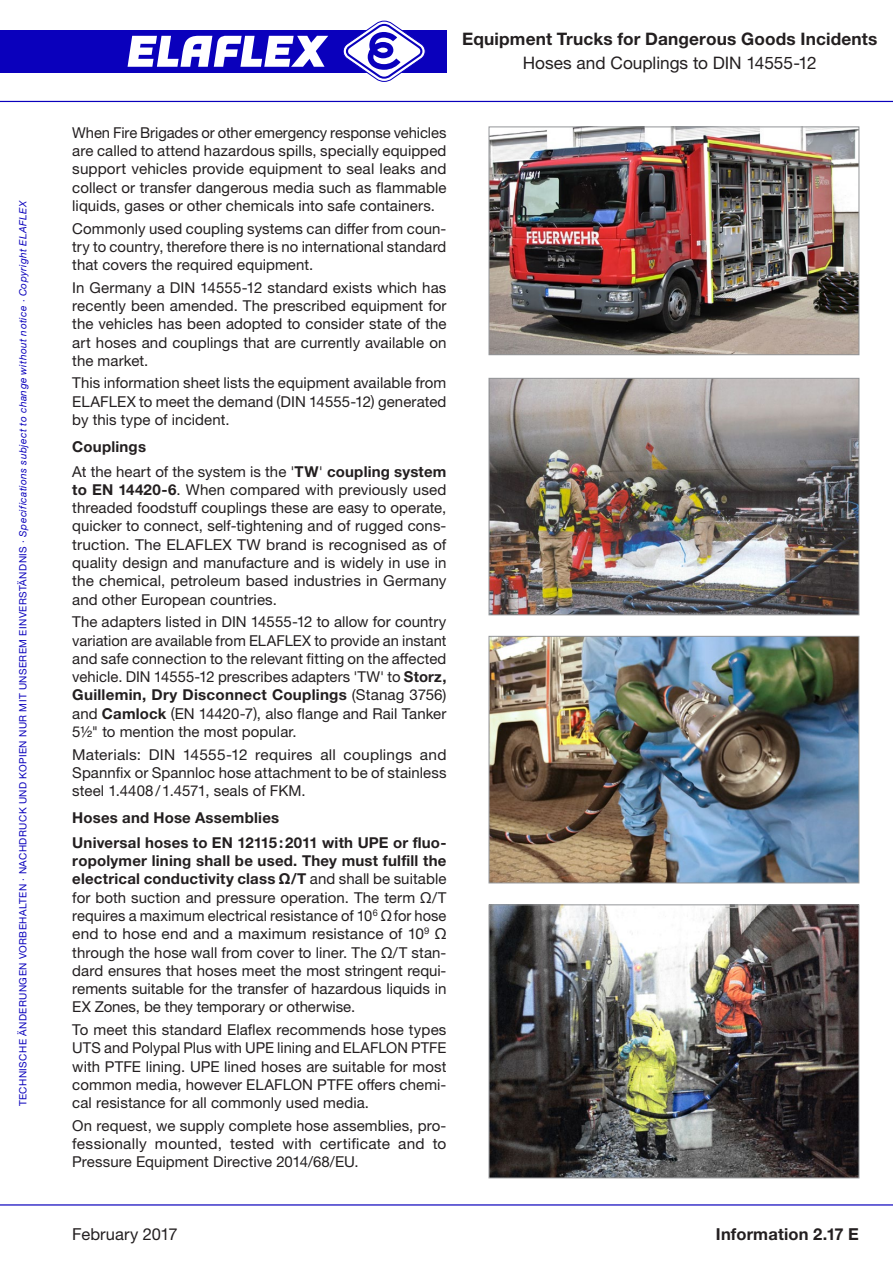
<style>
.page{position:relative;width:893px;height:1263px;background:#fff}
.page>*{position:absolute;margin:0;border:0;box-sizing:border-box;transform-origin:0 0}
.Headline_VS{font:700 17.25px "Helvetica Neue LTW1 G";letter-spacing:.01em;color:#231f20}
.Headline_VS-2{font:17.25px "Helvetica Neue LTW1 G";color:#231f20}
.t1{font:700 16.5px "Helvetica Neue LTW1 G";letter-spacing:.01em;color:#231f20}
.t2{font:16.5px "Helvetica Neue LTW1 G";letter-spacing:.005em;color:#231f20}
.Fließtext_Deutsch{font:15px/18.3px "Helvetica Neue LTW1 G";letter-spacing:.005em;color:#231f20;text-align:justify}
.Fließtext_Deutsch-2{font:700 15px "Helvetica Neue LTW1 G";letter-spacing:.015em;color:#231f20}
.t3{font:10.05px "Helvetica Neue LTW1 G";letter-spacing:.04em;color:#0a00bc}
.s1{font-style:italic}
.s2{font-weight:700}
</style>
<div class="page">
<hr style="left:0;top:1204px;width:893px;height:1px;background:#0a00bc">
<hr style="left:0;top:101px;width:893px;height:1px;background:#0a00bc">
<div style="left:0;top:30px;width:446px;height:43px;background:#0a00bc"></div>
<svg style="left:343px;top:21px;width:83px;height:61px"></svg>
<svg style="left:128px;top:35px;width:200px;height:32px"></svg>
<img style="left:491px;top:907px;width:366px;height:269px">
<div style="left:489px;top:905px;width:370px;height:273px;border:1px solid #939598"></div>
<img style="left:491px;top:380px;width:366px;height:233px">
<div style="left:489px;top:378px;width:370px;height:237px;border:1px solid #939598"></div>
<img style="left:491px;top:129px;width:366px;height:224px">
<div style="left:489px;top:127px;width:370px;height:228px;border:1px solid #939598"></div>
<img style="left:491px;top:638px;width:366px;height:243px">
<div style="left:489px;top:636px;width:370px;height:247px;border:1px solid #939598"></div>
<p class="t3" style="left:17px;top:1106px;width:908px;rotate:-90deg">TECHNISCHE ÄNDERUNGEN VORBEHALTEN · NACHDRUCK UND KOPIEN NUR MIT UNSEREM EINVERSTÄNDNIS · <span class="s1">Specifications subject to change without notice · Copyright ELAFLEX</span></p>
<p class="Headline_VS" style="left:462px;top:28px;width:417px">Equipment Trucks for Dangerous Goods Incidents</p>
<p class="Headline_VS-2" style="left:523px;top:52px;width:295px">Hoses and Couplings to DIN 14555-12</p>
<p class="Fließtext_Deutsch" style="left:72px;top:123px;width:376px">When Fire Brigades or other emergency response vehicles are called to attend hazardous spills, specially equipped support vehicles provide equipment to seal leaks and collect or transfer dangerous media such as flammable liquids, gases or other chemicals into safe containers.</p>
<p class="Fließtext_Deutsch" style="left:72px;top:219px;width:376px">Commonly used coupling systems can differ from coun&shy;try to country, therefore there is no international standard that covers the required equipment.</p>
<p class="Fließtext_Deutsch" style="left:72px;top:278px;width:376px">In Germany a DIN 14555-12 standard exists which has recently been amended. The prescribed equipment for the vehicles has been adopted to consider state of the art hoses and couplings that are currently available on the market.</p>
<p class="Fließtext_Deutsch" style="left:72px;top:374px;width:376px">This information sheet lists the equipment available from ELAFLEX to meet the demand (DIN 14555-12) generated by this type of incident.</p>
<p class="Fließtext_Deutsch-2" style="left:72px;top:437px;width:75px">Couplings</p>
<p class="Fließtext_Deutsch" style="left:72px;top:462px;width:376px">At the heart of the system is the '<span class="s2">TW</span>' <span class="s2">coupling system to EN 14420-6</span>. When compared with previously used threaded foodstuff couplings these are easy to operate, quicker to connect, self-tightening and of rugged cons&shy;truction. The ELAFLEX TW brand is recognised as of quality design and manufacture and is widely in use in the chemical, petroleum based industries in Germany and other European countries.</p>
<p class="Fließtext_Deutsch" style="left:72px;top:613px;width:376px">The adapters listed in DIN 14555-12 to allow for country variation are available from ELAFLEX to provide an instant and safe connection to the relevant fitting on the affected vehicle. DIN 14555-12 prescribes adapters 'TW' to <span class="s2">Storz, Guillemin, Dry Disconnect Couplings</span> (Stanag 3756) and <span class="s2">Camlock</span> (EN 14420-7), also flange and Rail Tanker 51/2" to mention the most popular.</p>
<p class="Fließtext_Deutsch" style="left:72px;top:745px;width:376px">Materials: DIN 14555-12 requires all couplings and Spannfix or Spannloc hose attachment to be of stainless steel 1.4408/1.4571, seals of FKM.</p>
<p class="Fließtext_Deutsch-2" style="left:72px;top:808px;width:208px">Hoses and Hose Assemblies</p>
<p class="Fließtext_Deutsch" style="left:72px;top:833px;width:376px"><span class="s2">Universal hoses to EN 12115:2011 with UPE or fluo&shy;ropolymer lining shall be used. They must fulfill the electrical conductivity class Ω/T</span> and shall be suitable for both suction and pressure operation. The term Ω/T requires a maximum electrical resistance of 10<sup>6</sup> Ωfor hose end to hose end and a maximum resistance of 10<sup>9</sup> Ω through the hose wall from cover to liner. The Ω/T stan&shy;dard ensures that hoses meet the most stringent requi&shy;rements suitable for the transfer of hazardous liquids in EX Zones, be they temporary or otherwise.</p>
<p class="Fließtext_Deutsch" style="left:72px;top:1020px;width:376px">To meet this standard Elaflex recommends hose types UTS and Polypal Plus with UPE lining and ELAFLON PTFE with PTFE lining. UPE lined hoses are suitable for most common media, however ELAFLON PTFE offers chemi&shy;cal resistance for all commonly used media.</p>
<p class="Fließtext_Deutsch" style="left:72px;top:1116px;width:376px">On request, we supply complete hose assemblies, pro&shy;fessionally mounted, tested with certificate and to Pressure Equipment Directive 2014/68/EU.</p>
<p class="t2" style="left:72px;top:1224px;width:107px">February 2017</p>
<p class="t1" style="left:716px;top:1224px;width:144px">Information 2.17 E</p>
</div>
